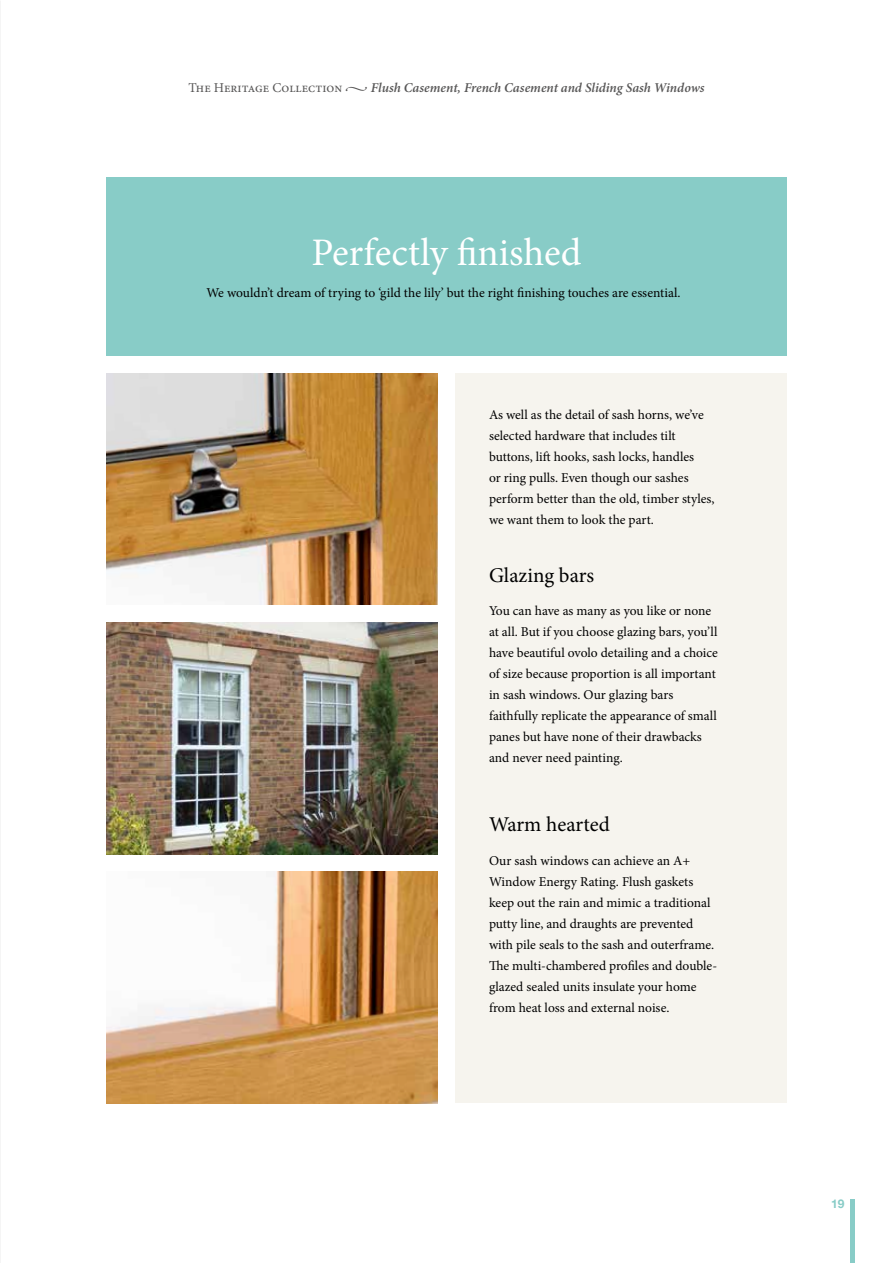
<style>
.page{position:relative;width:893px;height:1263px;background:#fff}
.page>*{position:absolute;margin:0;border:0;box-sizing:border-box;transform-origin:0 0}
.t1{font:39px "Minion Pro";color:#fff}
.t2{font:21px "Minion Pro";color:#000}
.t3{font:13.5px/21px "Minion Pro";color:#000}
.t4{font:italic 600 13.5px "Minion Pro";letter-spacing:-.005em;color:#575656}
.t5{font:700 12px "Helvetica Neue";color:#88ccc7}
.s1{font-weight:400;font-style:normal}
</style>
<div class="page">
<div style="left:850px;top:1199px;width:5px;height:64px;background:#88ccc7"></div>
<div style="left:455px;top:373px;width:332px;height:730px;background:#f6f4ee"></div>
<div style="left:106px;top:178px;width:681px;height:178px;background:#88ccc7"></div>
<img style="left:106px;top:373px;width:332px;height:232px">
<img style="left:106px;top:623px;width:332px;height:231px">
<img style="left:106px;top:872px;width:332px;height:231px">
<p class="t4" style="left:188px;top:79px;width:518px"><span class="s1">The Heritage Collection •</span> Flush Casement, French Casement and Sliding Sash Windows</p>
<h1 class="t1" style="left:312px;top:226px;width:271px">Perfectly finished</h1>
<p class="t3" style="left:206px;top:283px;width:475px">We wouldn’t dream of trying to ‘gild the lily’ but the right finishing touches are essential.</p>
<p class="t3" style="left:489px;top:404px;width:227px">As well as the detail of sash horns, we’ve selected hardware that includes tilt buttons, lift hooks, sash locks, handles<br>or ring pulls. Even though our sashes perform better than the old, timber styles, we want them to look the part.</p>
<h2 class="t2" style="left:489px;top:561px;width:107px">Glazing bars</h2>
<p class="t3" style="left:489px;top:600px;width:230px">You can have as many as you like or none at all. But if you choose glazing bars, you’ll have beautiful ovolo detailing and a choice of size because proportion is all important in sash windows. Our glazing bars faithfully replicate the appearance of small panes but have none of their drawbacks and never need painting.</p>
<h2 class="t2" style="left:489px;top:810px;width:122px">Warm hearted</h2>
<p class="t3" style="left:489px;top:850px;width:230px">Our sash windows can achieve an A+ Window Energy Rating. Flush gaskets keep out the rain and mimic a traditional putty line, and draughts are prevented with pile seals to the sash and outerframe.<br>The multi-chambered profiles and double&shy;glazed sealed units insulate your home from heat loss and external noise.</p>
<p class="t5" style="left:831px;top:1194px;width:15px">19</p>
</div>
